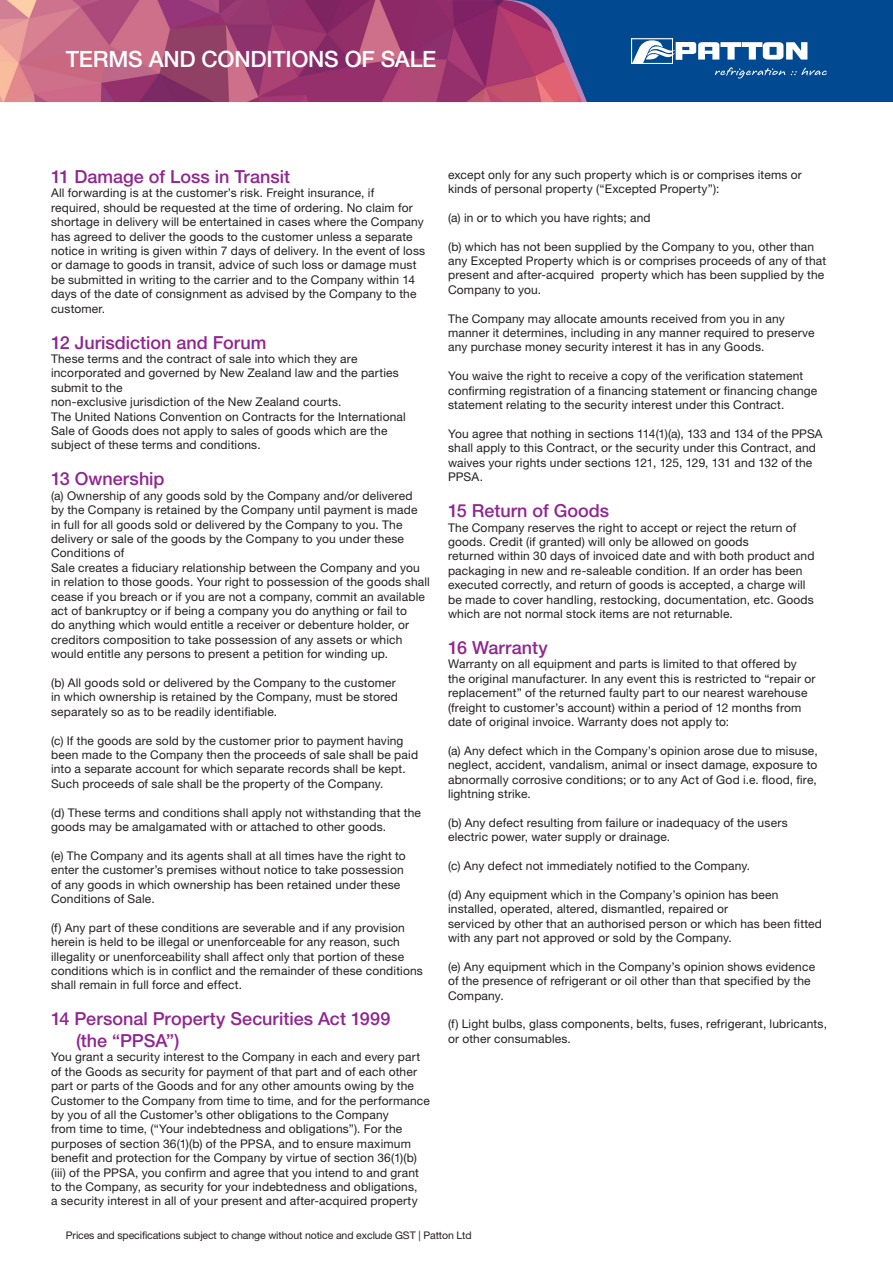
<style>
.page{position:relative;width:893px;height:1263px;background:#fff}
.page>*{position:absolute;margin:0;border:0;box-sizing:border-box;transform-origin:0 0}
.t1{font:500 22.5px "Helvetica Neue LT Std";letter-spacing:-.01em;color:#fff}
.Main_Des_8pt{font:500 18px/21.6px "Helvetica Neue LT Std";color:#90268f}
.Main_Des_8pt-2{font:12px/14.4px "Helvetica Neue LT Std";letter-spacing:.015em;color:#231f20}
.t2{font:10.5px "Helvetica Neue LT Std";letter-spacing:-.01em;color:#231f20}
</style>
<div class="page">
<div style="left:0;top:0;width:893px;height:102px;background:#014990"></div>
<div style="left:631px;top:38px;width:42px;height:25px;border:1px solid #fff"></div>
<svg style="left:632px;top:39px;width:195px;height:40px"></svg>
<img style="left:0;top:0;width:582px;height:102px">
<h1 class="t1" style="left:66px;top:46px;width:372px">TERMS AND CONDITIONS OF SALE</h1>
<p class="Main_Des_8pt" style="left:51px;top:166px;width:241px">11 Damage of Loss in Transit</p>
<p class="Main_Des_8pt-2" style="left:51px;top:186px;width:376px">All forwarding is at the customer’s risk. Freight insurance, if required, should be requested at the time of ordering. No claim for shortage in delivery will be entertained in cases where the Company has agreed to deliver the goods to the customer unless a separate notice in writing is given within 7 days of delivery. In the event of loss or damage to goods in transit, advice of such loss or damage must be submitted in writing to the carrier and to the Company within 14 days of the date of consignment as advised by the Company to the customer.</p>
<p class="Main_Des_8pt" style="left:51px;top:331px;width:217px">12 Jurisdiction and Forum</p>
<p class="Main_Des_8pt-2" style="left:51px;top:351px;width:349px">These terms and the contract of sale into which they are incorporated and governed by New Zealand law and the parties submit to the<br>non-exclusive jurisdiction of the New Zealand courts.</p>
<p class="Main_Des_8pt-2" style="left:51px;top:409px;width:356px">The United Nations Convention on Contracts for the International<br>Sale of Goods does not apply to sales of goods which are the subject of these terms and conditions.</p>
<p class="Main_Des_8pt" style="left:51px;top:468px;width:115px">13 Ownership</p>
<p class="Main_Des_8pt-2" style="left:51px;top:488px;width:380px">(a) Ownership of any goods sold by the Company and/or delivered<br>by the Company is retained by the Company until payment is made<br>in full for all goods sold or delivered by the Company to you. The delivery or sale of the goods by the Company to you under these Conditions of<br>Sale creates a fiduciary relationship between the Company and you in relation to those goods. Your right to possession of the goods shall cease if you breach or if you are not a company, commit an available act of bankruptcy or if being a company you do anything or fail to<br>do anything which would entitle a receiver or debenture holder, or creditors composition to take possession of any assets or which would entitle any persons to present a petition for winding up.</p>
<p class="Main_Des_8pt-2" style="left:51px;top:675px;width:349px">(b) All goods sold or delivered by the Company to the customer in which ownership is retained by the Company, must be stored separately so as to be readily identifiable.</p>
<p class="Main_Des_8pt-2" style="left:51px;top:733px;width:369px">(c) If the goods are sold by the customer prior to payment having been made to the Company then the proceeds of sale shall be paid into a separate account for which separate records shall be kept.<br>Such proceeds of sale shall be the property of the Company.</p>
<p class="Main_Des_8pt-2" style="left:51px;top:805px;width:371px">(d) These terms and conditions shall apply not withstanding that the goods may be amalgamated with or attached to other goods.</p>
<p class="Main_Des_8pt-2" style="left:51px;top:848px;width:356px">(e) The Company and its agents shall at all times have the right to enter the customer’s premises without notice to take possession of any goods in which ownership has been retained under these Conditions of Sale.</p>
<p class="Main_Des_8pt-2" style="left:51px;top:920px;width:373px">(f) Any part of these conditions are severable and if any provision herein is held to be illegal or unenforceable for any reason, such illegality or unenforceability shall affect only that portion of these conditions which is in conflict and the remainder of these conditions shall remain in full force and effect.</p>
<p class="Main_Des_8pt" style="left:76px;top:1008px;width:316px;text-indent:-25px">14 Personal Property Securities Act 1999 (the “PPSA”)</p>
<p class="Main_Des_8pt-2" style="left:51px;top:1050px;width:380px">You grant a security interest to the Company in each and every part of the Goods as security for payment of that part and of each other part or parts of the Goods and for any other amounts owing by the Customer to the Company from time to time, and for the performance by you of all the Customer’s other obligations to the Company<br>from time to time, (“Your indebtedness and obligations”). For the purposes of section 36(1)(b) of the PPSA, and to ensure maximum benefit and protection for the Company by virtue of section 36(1)(b) (iii) of the PPSA, you confirm and agree that you intend to and grant to the Company, as security for your indebtedness and obligations,<br>a security interest in all of your present and after-acquired property</p>
<p class="Main_Des_8pt-2" style="left:448px;top:167px;width:355px">except only for any such property which is or comprises items or kinds of personal property (“Excepted Property”):</p>
<p class="Main_Des_8pt-2" style="left:448px;top:210px;width:204px">(a) in or to which you have rights; and</p>
<p class="Main_Des_8pt-2" style="left:448px;top:239px;width:380px">(b) which has not been supplied by the Company to you, other than any Excepted Property which is or comprises proceeds of any of that present and after-acquired property which has been supplied by the Company to you.</p>
<p class="Main_Des_8pt-2" style="left:448px;top:311px;width:368px">The Company may allocate amounts received from you in any manner it determines, including in any manner required to preserve any purchase money security interest it has in any Goods.</p>
<p class="Main_Des_8pt-2" style="left:448px;top:369px;width:371px">You waive the right to receive a copy of the verification statement confirming registration of a financing statement or financing change statement relating to the security interest under this Contract.</p>
<p class="Main_Des_8pt-2" style="left:448px;top:426px;width:376px">You agree that nothing in sections 114(1)(a), 133 and 134 of the PPSA shall apply to this Contract, or the security under this Contract, and waives your rights under sections 121, 125, 129, 131 and 132 of the PPSA.</p>
<p class="Main_Des_8pt" style="left:448px;top:500px;width:163px">15 Return of Goods</p>
<p class="Main_Des_8pt-2" style="left:448px;top:520px;width:368px">The Company reserves the right to accept or reject the return of goods. Credit (if granted) will only be allowed on goods<br>returned within 30 days of invoiced date and with both product and packaging in new and re-saleable condition. If an order has been executed correctly, and return of goods is accepted, a charge will be made to cover handling, restocking, documentation, etc. Goods which are not normal stock items are not returnable.</p>
<p class="Main_Des_8pt" style="left:448px;top:636px;width:101px">16 Warranty</p>
<p class="Main_Des_8pt-2" style="left:448px;top:657px;width:369px">Warranty on all equipment and parts is limited to that offered by the original manufacturer. In any event this is restricted to “repair or replacement” of the returned faulty part to our nearest warehouse (freight to customer’s account) within a period of 12 months from date of original invoice. Warranty does not apply to:</p>
<p class="Main_Des_8pt-2" style="left:448px;top:743px;width:371px;text-align:justify">(a) Any defect which in the Company’s opinion arose due to misuse, neglect, accident, vandalism, animal or insect damage, exposure to abnormally corrosive conditions; or to any Act of God i.e. flood, fire, lightning strike.</p>
<p class="Main_Des_8pt-2" style="left:448px;top:815px;width:341px">(b) Any defect resulting from failure or inadequacy of the users electric power, water supply or drainage.</p>
<p class="Main_Des_8pt-2" style="left:448px;top:858px;width:304px">(c) Any defect not immediately notified to the Company.</p>
<p class="Main_Des_8pt-2" style="left:448px;top:887px;width:332px">(d) Any equipment which in the Company’s opinion has been installed, operated, altered, dismantled, repaired or</p>
<p class="Main_Des_8pt-2" style="left:448px;top:916px;width:375px">serviced by other that an authorised person or which has been fitted with any part not approved or sold by the Company.</p>
<p class="Main_Des_8pt-2" style="left:448px;top:959px;width:369px">(e) Any equipment which in the Company’s opinion shows evidence of the presence of refrigerant or oil other than that specified by the<br>Company.</p>
<p class="Main_Des_8pt-2" style="left:448px;top:1017px;width:380px">(f) Light bulbs, glass components, belts, fuses, refrigerant, lubricants, or other consumables.</p>
<p class="t2" style="left:66px;top:1228px;width:407px">Prices and specifications subject to change without notice and exclude GST | Patton Ltd</p>
</div>
